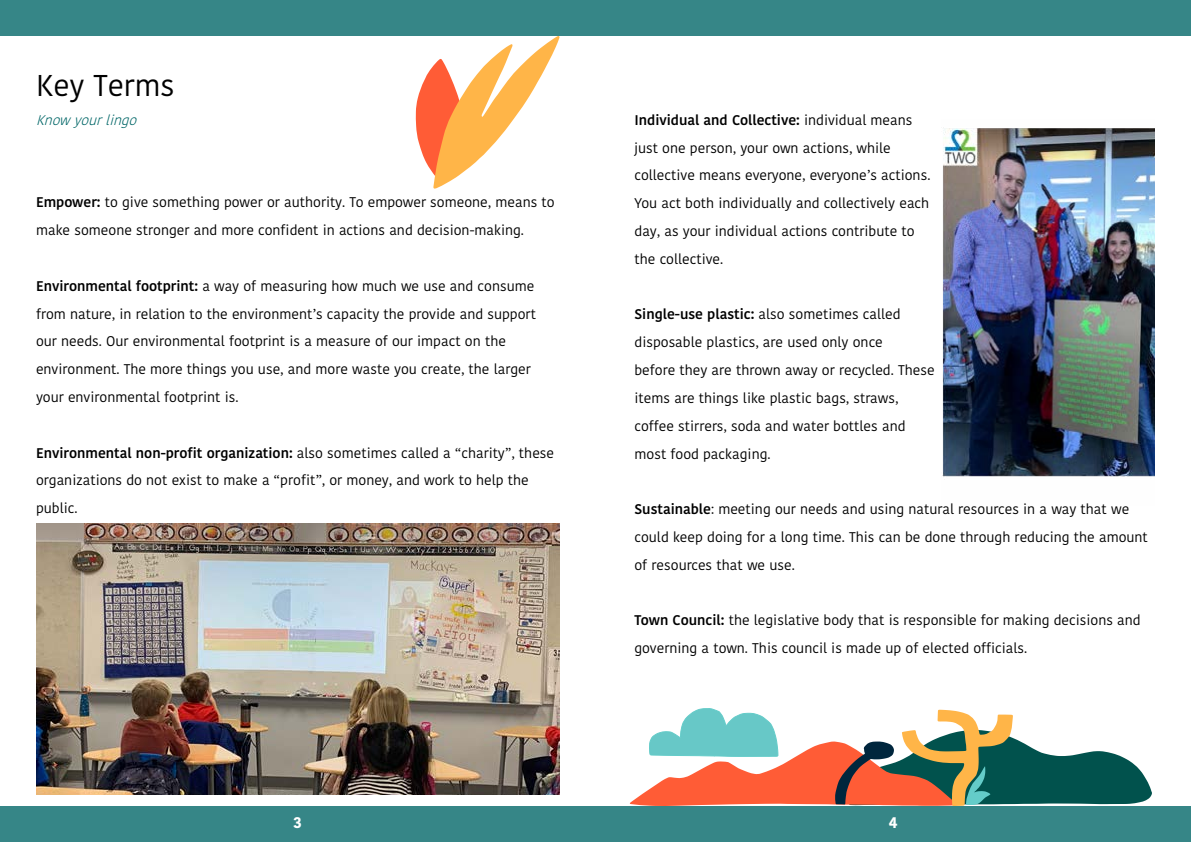
<style>
.page{position:relative;width:1191px;height:842px;background:#fff}
.page>*{position:absolute;margin:0;border:0;box-sizing:border-box;transform-origin:0 0}
.t1{font:30px "Kohinoor Telugu";color:#000}
.t2{font:700 16px "Kohinoor Telugu";color:#fff}
.t3{font:14px/27.8px "Kohinoor Telugu";color:#000}
.t4{font:italic 300 14px "Kohinoor Telugu";color:#006667}
.s1{font-weight:600}
</style>
<div class="page">
<svg style="left:630px;top:708px;width:522px;height:98px"></svg>
<div style="left:0;top:0;width:1190px;height:36px;background:#368687"></div>
<div style="left:0;top:806px;width:1190px;height:35px;background:#368687"></div>
<svg style="left:416px;top:36px;width:143px;height:153px"></svg>
<img style="left:942px;top:127px;width:213px;height:350px">
<img style="left:36px;top:523px;width:523px;height:272px">
<h1 class="t1" style="left:36px;top:68px;width:140px">Key Terms</h1>
<p class="t4" style="left:36px;top:112px;width:108px">Knowyourlingo</p>
<p class="t3" style="left:634px;top:106px;width:297px"><span class="s1">Individual and Collective:</span> individual means just one person, your own actions, while collective means everyone, everyone’s actions.<br>You act both individually and collectively each day, as your individual actions contribute to the collective.</p>
<p class="t3" style="left:36px;top:189px;width:520px"><span class="s1">Empower:</span> to give something power or authority. To empower someone, means to make someone stronger and more confident in actions and decision-making.</p>
<p class="t3" style="left:36px;top:272px;width:501px"><span class="s1">Environmental footprint:</span> a way of measuring how much we use and consume from nature, in relation to the environment’s capacity the provide and support our needs. Our environmental footprint is a measure of our impact on the environment. The more things you use, and more waste you create, the larger your environmental footprint is.</p>
<p class="t3" style="left:36px;top:439px;width:520px"><span class="s1">Environmental non-profit organization:</span> also sometimes called a “charity”, these organizations do not exist to make a “profit”, or money, and work to help the public.</p>
<p class="t3" style="left:634px;top:301px;width:302px"><span class="s1">Single-use plastic:</span> also sometimes called disposable plastics, are used only once<br>before they are thrown away or recycled. These items are things like plastic bags, straws, coffee stirrers, soda and water bottles and most food packaging.</p>
<p class="t3" style="left:634px;top:495px;width:515px"><span class="s1">Sustainable</span>: meeting our needs and using natural resources in a way that we could keep doing for a long time. This can be done through reducing the amount of resources that we use.</p>
<p class="t3" style="left:634px;top:607px;width:508px"><span class="s1">Town Council:</span> the legislative body that is responsible for making decisions and governing a town. This council is made up of elected officials.</p>
<p class="t2" style="left:294px;top:813px;width:10px">3</p>
<p class="t2" style="left:889px;top:813px;width:10px">4</p>
</div>
